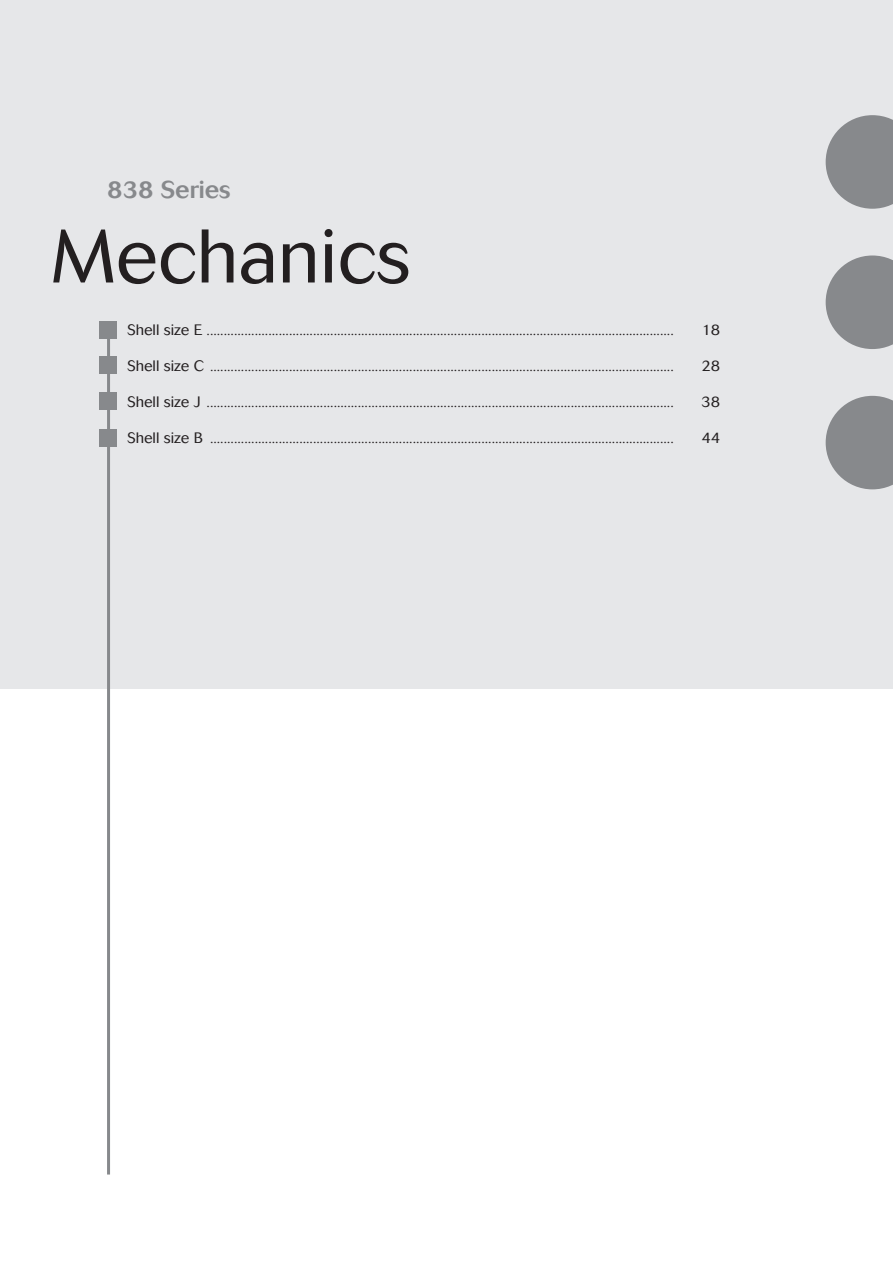
<style>
.page{position:relative;width:893px;height:1263px;background:#fff}
.page>*{position:absolute;margin:0;border:0;box-sizing:border-box;transform-origin:0 0}
.t1{font:300 75px "Cosmos";color:#231f20}
.t2{font:500 24px "Cosmos";color:#87898c}
.t3{font:300 15px "Cosmos";color:#231f20}
</style>
<div class="page">
<div style="left:0;top:0;width:893px;height:689px;background:#e6e7e9"></div>
<svg style="left:826px;top:115px;width:67px;height:94px"></svg>
<svg style="left:826px;top:255px;width:67px;height:94px"></svg>
<svg style="left:826px;top:396px;width:67px;height:93px;background:#95979a"></svg>
<hr style="left:107px;top:325px;width:3px;height:849px;background:#87898c">
<div style="left:100px;top:321px;width:17px;height:17px;background:#87898c"></div>
<div style="left:100px;top:429px;width:17px;height:17px;background:#87898c"></div>
<div style="left:100px;top:357px;width:17px;height:17px;background:#87898c"></div>
<div style="left:100px;top:393px;width:17px;height:17px;background:#87898c"></div>
<p class="t2" style="left:107px;top:176px;width:125px">838 Series</p>
<p class="t1" style="left:51px;top:214px;width:361px">Mechanics</p>
<p class="t3" style="left:128px;top:321px;width:548px">Shell size E ........................................................................................................................................</p>
<p class="t3" style="left:701px;top:321px;width:20px">18</p>
<p class="t3" style="left:128px;top:357px;width:548px">Shell size C .......................................................................................................................................</p>
<p class="t3" style="left:701px;top:357px;width:20px">28</p>
<p class="t3" style="left:128px;top:393px;width:548px">Shell size J ........................................................................................................................................</p>
<p class="t3" style="left:701px;top:393px;width:20px">38</p>
<p class="t3" style="left:128px;top:429px;width:548px">Shell size B .......................................................................................................................................</p>
<p class="t3" style="left:701px;top:429px;width:20px">44</p>
</div>
